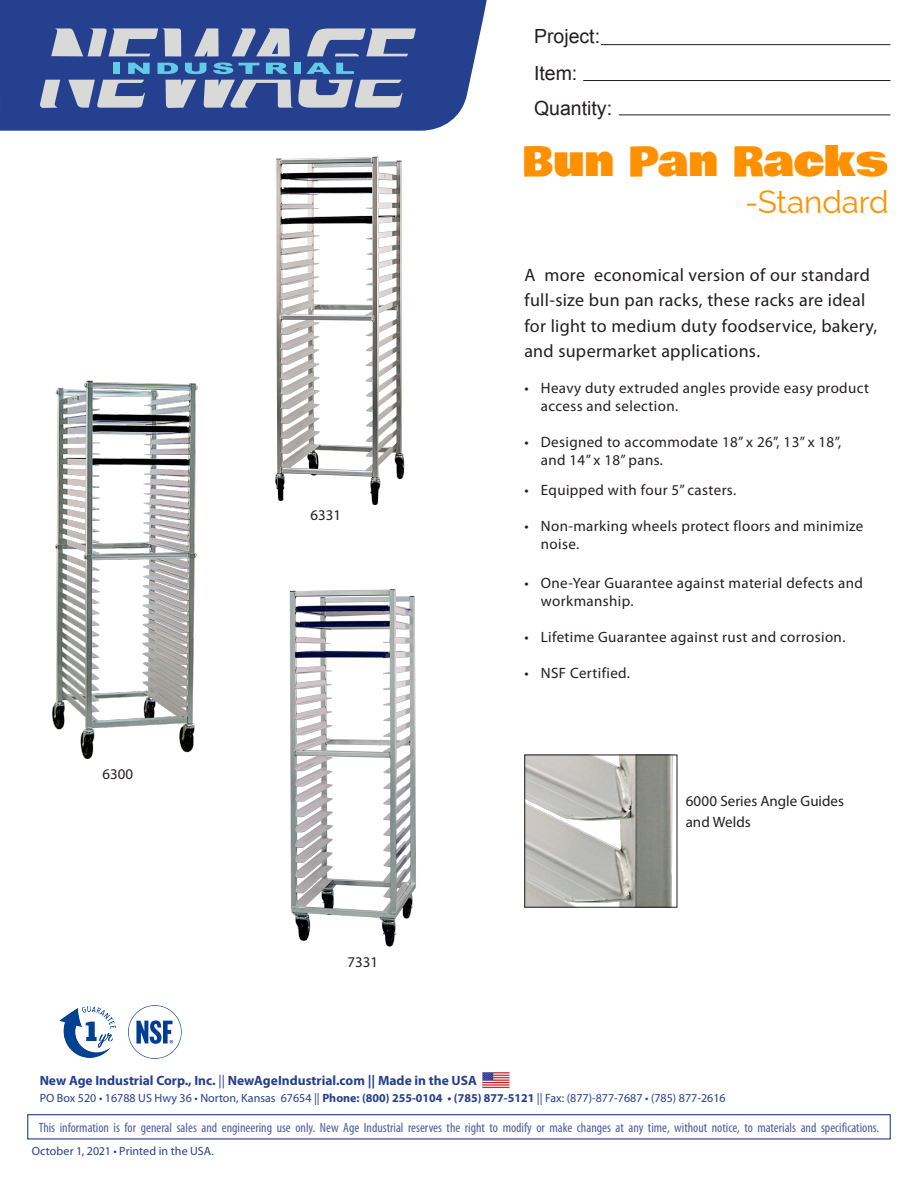
<style>
.page{position:relative;width:918px;height:1188px;background:#fff}
.page>*{position:absolute;margin:0;border:0;box-sizing:border-box;transform-origin:0 0}
.t1{font:40.5px "Bowlby One";letter-spacing:.005em;color:#ff9100}
.t2{font:31.5px "Raleway";letter-spacing:-.005em;color:#ff9100}
.t3{font:19.5px/37.3px "Arial";color:#231f20}
.t4{font:18px/25.5px "Myriad Pro";letter-spacing:.015em;color:#231f20}
.t5{font:15px/18px "Myriad Pro";letter-spacing:.025em;color:#231f20}
.t6{font:15px/21px "Myriad Pro";color:#231f20}
.t7{font:14.85px "Myriad Pro";color:#231f20}
.t8{font:condensed 13.5px "Myriad Pro";color:#4f5b9f}
.t9{font:700 13.5px "Myriad Pro";color:#25408f}
.t10{font:12px "Myriad Pro";color:#25408f}
.s1{font-weight:400}
.s2{font-weight:700}
</style>
<div class="page">
<svg style="left:0;top:0;width:487px;height:131px;background:#314b95"></svg>
<hr style="left:601px;top:44px;width:289px;height:1px;background:#231f20">
<hr style="left:583px;top:80px;width:307px;height:1px;background:#231f20">
<hr style="left:619px;top:115px;width:271px;height:1px;background:#231f20">
<div style="left:294px;top:63px;width:7px;height:11px;background:#63cbe6"></div>
<svg style="left:306px;top:63px;width:48px;height:11px"></svg>
<svg style="left:40px;top:80px;width:20px;height:28px"></svg>
<svg style="left:68px;top:80px;width:77px;height:28px;background:#959fbc"></svg>
<svg style="left:166px;top:80px;width:30px;height:28px"></svg>
<svg style="left:51px;top:28px;width:239px;height:46px;background:#6982b0"></svg>
<svg style="left:204px;top:80px;width:199px;height:28px;background:#939dbb"></svg>
<svg style="left:307px;top:28px;width:109px;height:28px;background:#8692b6"></svg>
<div style="left:27px;top:1114px;width:864px;height:26px;border:1px solid #25408f"></div>
<img style="left:483px;top:1072px;width:26px;height:17px">
<img style="left:60px;top:1006px;width:56px;height:51px">
<img style="left:129px;top:1006px;width:53px;height:53px">
<img style="left:275px;top:156px;width:130px;height:349px">
<img style="left:52px;top:380px;width:146px;height:379px">
<img style="left:289px;top:589px;width:127px;height:358px">
<img style="left:526px;top:757px;width:147px;height:149px">
<div style="left:524px;top:755px;width:153px;height:153px;border:1px solid #231f20"></div>
<h3 class="t3" style="left:534px;top:17px;width:68px">Project:<br>Item:</h3>
<h3 class="t3" style="left:534px;top:89px;width:80px">Quantity:</h3>
<p class="t7" style="left:103px;top:764px;width:32px">6300</p>
<p class="t7" style="left:311px;top:506px;width:32px">6331</p>
<p class="t7" style="left:348px;top:953px;width:32px">7331</p>
<p class="t1" style="left:522px;top:131px;width:368px">Bun Pan Racks</p>
<p class="t2" style="left:745px;top:184px;width:145px">-Standard</p>
<p class="t4" style="left:524px;top:262px;width:354px">A more economical version of our standard full-size bun pan racks, these racks are ideal for light to medium duty foodservice, bakery, and supermarket applications.</p>
<p class="t5" style="left:541px;top:379px;width:330px;text-indent:-16px">• Heavy duty extruded angles provide easy product access and selection.</p>
<p class="t5" style="left:541px;top:433px;width:302px;text-indent:-16px">• Designed to accommodate 18” x 26”, 13” x 18”, and 14” x 18” pans.</p>
<p class="t5" style="left:524px;top:481px;width:213px">• Equipped with four 5” casters.</p>
<p class="t5" style="left:541px;top:517px;width:324px;text-indent:-16px">• Non-marking wheels protect floors and minimize noise.</p>
<p class="t5" style="left:541px;top:574px;width:324px;text-indent:-16px">• One-Year Guarantee against material defects and workmanship.</p>
<p class="t5" style="left:524px;top:628px;width:323px">• Lifetime Guarantee against rust and corrosion.</p>
<p class="t5" style="left:524px;top:664px;width:107px">• NSF Certified.</p>
<p class="t6" style="left:686px;top:790px;width:160px">6000 Series Angle Guides and Welds</p>
<p class="t9" style="left:40px;top:1072px;width:439px">New Age Industrial Corp., Inc. <span class="s1">||</span> NewAgeIndustrial.com || Made in the USA</p>
<p class="t10" style="left:40px;top:1090px;width:687px">PO Box 520 • 16788 US Hwy 36 • Norton, Kansas 67654 || <span class="s2">Phone: (800) 255-0104 • (785) 877-5121</span> || Fax: (877)-877-7687 • (785) 877-2616</p>
<p class="t8" style="left:39px;top:1119px;width:842px">This information is for general sales and engineering use only. New Age Industrial reserves the right to modify or make changes at any time, without notice, to materials and specifications.</p>
<p class="t10" style="left:32px;top:1143px;width:184px">October 1, 2021 • Printed in the USA.</p>
</div>
